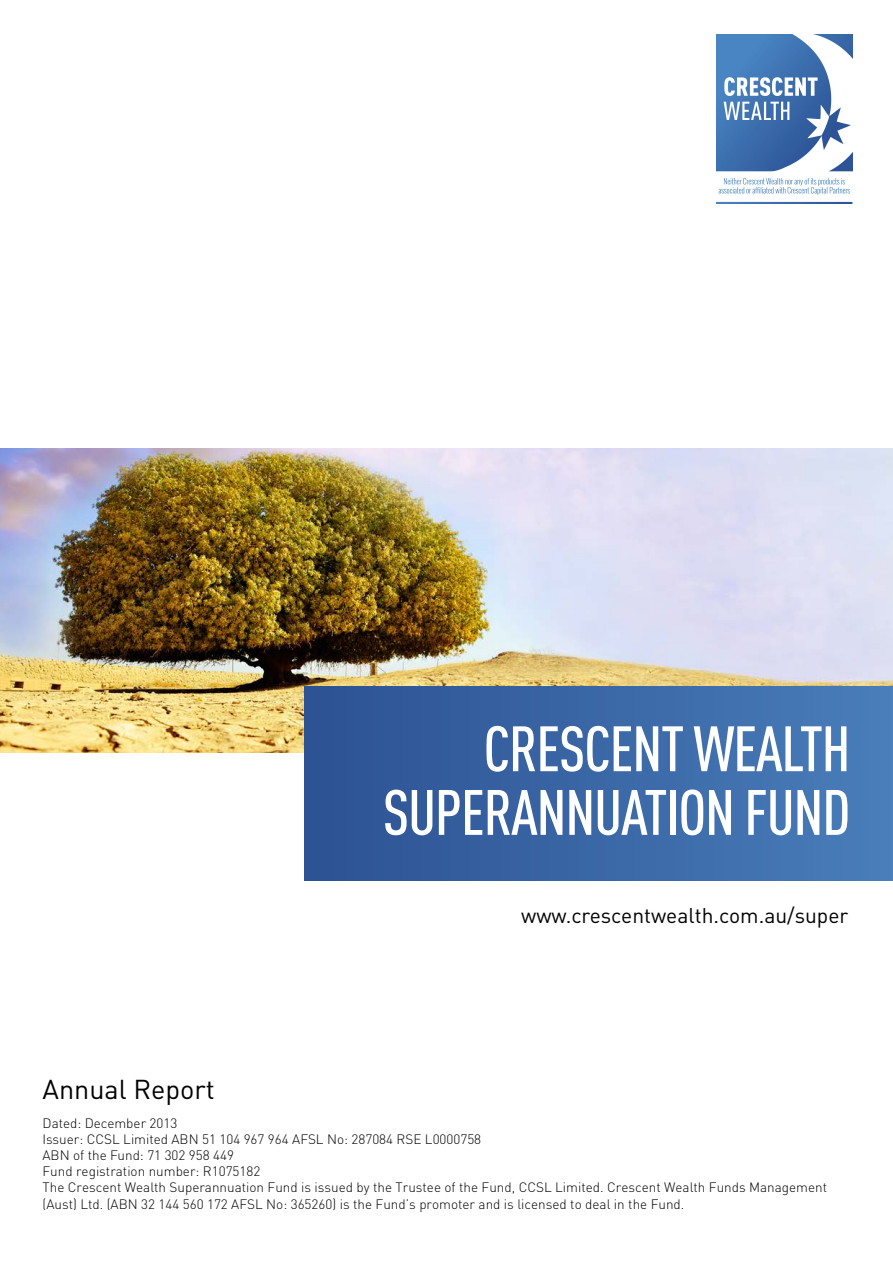
<style>
.page{position:relative;width:893px;height:1263px;background:#fff}
.page>*{position:absolute;margin:0;border:0;box-sizing:border-box;transform-origin:0 0}
.t1{font:500 63px/63.6px "DIN Cond";letter-spacing:-.02em;color:#fff;text-align:right}
.t2{font:27px "DIN";color:#000}
.t3{font:21px "DIN";color:#000}
.t4{font:300 13.5px/16.2px "DIN";color:#000}
</style>
<div class="page">
<img style="left:0;top:449px;width:893px;height:304px">
<div style="left:305px;top:687px;width:588px;height:193px;background:linear-gradient(to right,#2d5193,#497dba)"></div>
<img style="left:716px;top:34px;width:137px;height:169px">
<h1 class="t1" style="left:383px;top:716px;width:469px">CRESCENT WEALTH<br>SUPERANNUATION FUND</h1>
<h3 class="t3" style="left:521px;top:902px;width:329px">www.crescentwealth.com.au/super</h3>
<h2 class="t2" style="left:43px;top:1072px;width:174px">Annual Report</h2>
<p class="t4" style="left:43px;top:1114px;width:786px">Dated: December 2013<br>Issuer: CCSL Limited ABN 51 104 967 964 AFSL No: 287084 RSE L0000758<br>ABN of the Fund: 71 302 958 449<br>Fund registration number: R1075182<br>The Crescent Wealth Superannuation Fund is issued by the Trustee of the Fund, CCSL Limited. Crescent Wealth Funds Management (Aust) Ltd. (ABN 32 144 560 172 AFSL No: 365260) is the Fund’s promoter and is licensed to deal in the Fund.</p>
</div>
